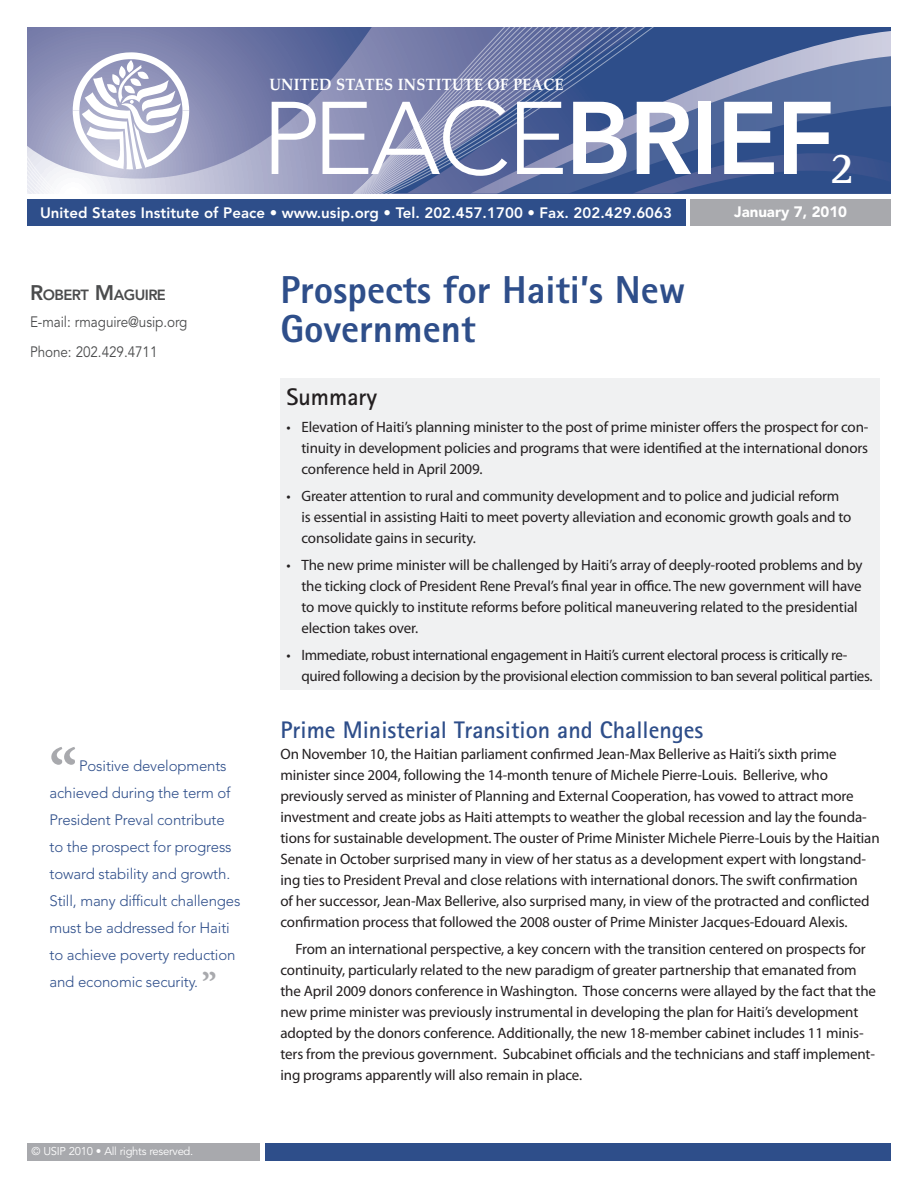
<style>
.page{position:relative;width:918px;height:1188px;background:#fff}
.page>*{position:absolute;margin:0;border:0;box-sizing:border-box;transform-origin:0 0}
.t1{font:300 102px "Avenir LT Std";color:#fff}
.t2{font:700 63px "Minion Pro";color:#a8a9ad}
.t3{font:700 45px "Rotis Semi Serif";color:#fff}
.t4{font:800 39px/39px "Rotis Sans Serif";color:#2e4e8a}
.t5{font:700 24px "Rotis Sans Serif";color:#2e4e8a}
.t6{font:700 24px "Rotis Sans Serif";color:#231f20}
.t7{font:700 16.5px "Palatino LT Std";letter-spacing:.015em;color:#fff;scale:.9 1}
.t8{font:15px/21px "Myriad Pro";letter-spacing:-.01em;color:#231f20}
.t9{font:300 15px/27px "Avenir LT Std";letter-spacing:-.01em;color:#2e4e8a}
.t10{font:800 15px "Avenir LT Std";letter-spacing:.005em;color:#fff}
.t11{font:15px/30px "Avenir LT Std";letter-spacing:-.005em;color:#4b4c4d;scale:.9 1}
.t12{font:900 15px "Avenir LT Std";color:#fff}
.t13{font:800 14.7px "Avenir LT Std";letter-spacing:-.035em;color:#4b4c4d}
.t14{font:11.25px "Avenir LT Std";letter-spacing:-.025em;color:#fff}
.s1{font-weight:800}
.s2{font-size:21px}
.s3{font-family:"Minion Pro";font-weight:700;font-size:33px;color:#a8a9ad}
</style>
<div class="page">
<svg style="left:27px;top:27px;width:864px;height:167px;background:#6b7aa7"></svg>
<div style="left:27px;top:199px;width:659px;height:27px;background:#2e4e8a"></div>
<div style="left:690px;top:199px;width:201px;height:27px;background:#a8a9ad"></div>
<svg style="left:73px;top:52px;width:116px;height:117px"></svg>
<div style="left:265px;top:1143px;width:626px;height:18px;background:#2e4e8a"></div>
<div style="left:27px;top:1143px;width:233px;height:18px;background:#a8a9ad"></div>
<div style="left:280px;top:378px;width:600px;height:312px;background:#f0f1f2"></div>
<p class="t7" style="left:269px;top:75px;width:118px">UNITED STATES</p>
<p class="t7" style="left:398px;top:75px;width:12px">INSTITUTE</p>
<p class="t7" style="left:488px;top:75px;width:85px">OF PEACE</p>
<h1 class="t1" style="left:262px;top:79px;width:574px">peace<span class="s1">BrieF</span></h1>
<h3 class="t3" style="left:829px;top:141px;width:27px">2</h3>
<p class="t10" style="left:40px;top:204px;width:634px">United States Institute of Peace • www.usip.org • Tel. 202.457.1700 • Fax. 202.429.6063</p>
<p class="t13" style="left:30px;top:286px;width:137px"><span class="s2">R</span>OBERT <span class="s2">M</span>AGUIRE</p>
<p class="t11" style="left:30px;top:307px;width:177px">E-mail: rmaguire@usip.org<br>Phone: 202.429.4711</p>
<h3 class="t4" style="left:280px;top:270px;width:407px">Prospects for Haiti’s New<br>Government</h3>
<p class="t12" style="left:734px;top:203px;width:114px">January 7, 2010</p>
<h2 class="t2" style="left:50px;top:727px;width:30px">“</h2>
<p class="t9" style="left:49px;top:752px;width:193px;text-indent:30px">Positive developments achieved during the term of<br>President Preval contribute to the prospect for progress toward stability and growth.<br>Still, many difficult challenges must be addressed for Haiti to achieve poverty reduction and economic security. <span class="s3">”</span></p>
<p class="t14" style="left:32px;top:1145px;width:163px">© USIP 2010 • All rights reserved.</p>
<h3 class="t6" style="left:286px;top:382px;width:92px">Summary</h3>
<p class="t8" style="left:302px;top:416px;width:568px;text-align:justify;text-indent:-15px">• Elevation of Haiti’s planning minister to the post of prime minister offers the prospect for con&shy;tinuity in development policies and programs that were identified at the international donors conference held in April 2009.</p>
<p class="t8" style="left:302px;top:485px;width:552px;text-indent:-15px">• Greater attention to rural and community development and to police and judicial reform is essential in assisting Haiti to meet poverty alleviation and economic growth goals and to consolidate gains in security.</p>
<p class="t8" style="left:302px;top:554px;width:563px;text-indent:-15px">• The new prime minister will be challenged by Haiti’s array of deeply-rooted problems and by the ticking clock of President Rene Preval’s final year in office. The new government will have to move quickly to institute reforms before political maneuvering related to the presidential election takes over.</p>
<p class="t8" style="left:302px;top:644px;width:573px;text-indent:-15px">• Immediate, robust international engagement in Haiti’s current electoral process is critically re&shy;quired following a decision by the provisional election commission to ban several political parties.</p>
<h3 class="t5" style="left:280px;top:715px;width:424px">Prime Ministerial Transition and Challenges</h3>
<p class="t8" style="left:280px;top:743px;width:601px">On November 10, the Haitian parliament confirmed Jean-Max Bellerive as Haiti’s sixth prime minister since 2004, following the 14-month tenure of Michele Pierre-Louis. Bellerive, who previously served as minister of Planning and External Cooperation, has vowed to attract more investment and create jobs as Haiti attempts to weather the global recession and lay the founda&shy;tions for sustainable development. The ouster of Prime Minister Michele Pierre-Louis by the Haitian Senate in October surprised many in view of her status as a development expert with longstand&shy;ing ties to President Preval and close relations with international donors. The swift confirmation<br>of her successor, Jean-Max Bellerive, also surprised many, in view of the protracted and conflicted confirmation process that followed the 2008 ouster of Prime Minister Jacques-Edouard Alexis.</p>
<p class="t8" style="left:280px;top:938px;width:597px;text-indent:15px">From an international perspective, a key concern with the transition centered on prospects for continuity, particularly related to the new paradigm of greater partnership that emanated from the April 2009 donors conference in Washington. Those concerns were allayed by the fact that the new prime minister was previously instrumental in developing the plan for Haiti’s development adopted by the donors conference. Additionally, the new 18-member cabinet includes 11 minis&shy;ters from the previous government. Subcabinet officials and the technicians and staff implement&shy;ing programs apparently will also remain in place.</p>
</div>
